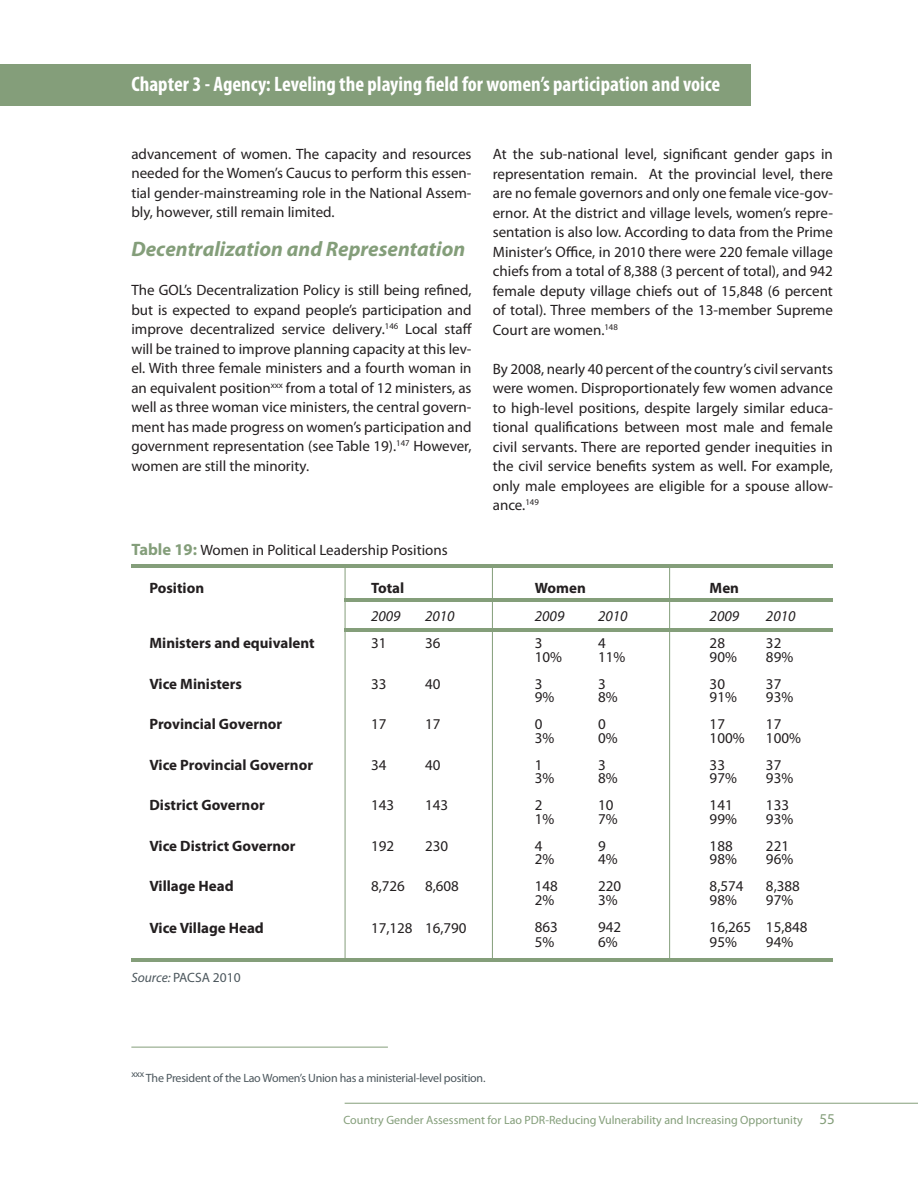
<style>
.page{position:relative;width:918px;height:1188px;background:#fff}
.page>*{position:absolute;margin:0;border:0;box-sizing:border-box;transform-origin:0 0}
.t1{font:700 condensed 21px "Myriad Pro";color:#fff}
.t2{font:italic 700 21px "Myriad Pro";color:#849e7a}
.t3{font:15px/19.5px "Myriad Pro";color:#231f20}
.t4{font:700 15px "Myriad Pro";color:#231f20}
.t5{font:italic 15px "Myriad Pro";color:#231f20}
.t6{font:13.5px "Myriad Pro";color:#4c575d}
.t7{font:12px "Myriad Pro";color:#849e7a}
.t8{font:12px "Myriad Pro";letter-spacing:-.02em;color:#4c575d}
.t9{font:9.6px "Myriad Pro";color:#4c575d}
.s1{font-weight:700;font-size:16.5px;color:#849e7a}
.s2{font-style:italic}
.s3{font-size:15px}
</style>
<div class="page">
<hr style="left:345px;top:1103px;width:573px;height:1px;background:#849e7a">
<hr style="left:131px;top:1047px;width:257px;height:1px;background:#849e7a">
<hr style="left:131px;top:565px;width:702px;height:3px;background:#849e7a">
<hr style="left:345px;top:628px;width:488px;height:3px;background:#849e7a">
<hr style="left:345px;top:598px;width:488px;height:4px;background:#849e7a">
<hr style="left:131px;top:959px;width:702px;height:3px;background:#849e7a">
<hr style="left:345px;top:566px;width:1px;height:395px;background:#849e7a">
<hr style="left:492px;top:566px;width:1px;height:395px;background:#849e7a">
<hr style="left:669px;top:566px;width:1px;height:395px;background:#849e7a">
<div style="left:0;top:64px;width:751px;height:42px;background:#849e7a"></div>
<h1 class="t1" style="left:131px;top:71px;width:591px">Chapter 3 - Agency: Leveling the playing field for women’s participation and voice</h1>
<p class="t3" style="left:131px;top:144px;width:342px;text-align:justify">advancement of women. The capacity and resources needed for the Women’s Caucus to perform this essen&shy;tial gender-mainstreaming role in the National Assem&shy;bly, however, still remain limited.</p>
<h1 class="t2" style="left:131px;top:236px;width:335px">Decentralization and Representation</h1>
<p class="t3" style="left:131px;top:280px;width:342px;text-align:justify">The GOL’s Decentralization Policy is still being refined, but is expected to expand people’s participation and improve decentralized service delivery.<sup>146</sup> Local staff will be trained to improve planning capacity at this lev&shy;el. With three female ministers and a fourth woman in an equivalent position<sup>xxx</sup> from a total of 12 ministers, as well as three woman vice ministers, the central govern&shy;ment has made progress on women’s participation and government representation (see Table 19).<sup>147</sup> However, women are still the minority.</p>
<p class="t3" style="left:131px;top:539px;width:318px"><span class="s1">Table 19:</span> Women in Political Leadership Positions</p>
<p class="t4" style="left:149px;top:578px;width:56px">Position</p>
<p class="t4" style="left:371px;top:578px;width:35px">Total</p>
<p class="t5" style="left:371px;top:607px;width:31px">2009</p>
<p class="t5" style="left:425px;top:607px;width:31px">2010</p>
<p class="t3" style="left:371px;top:633px;width:17px">31</p>
<p class="t3" style="left:425px;top:633px;width:17px">36</p>
<p class="t3" style="left:371px;top:674px;width:17px">33</p>
<p class="t3" style="left:425px;top:674px;width:17px">40</p>
<p class="t3" style="left:371px;top:714px;width:17px">17</p>
<p class="t3" style="left:425px;top:714px;width:17px">17</p>
<p class="t3" style="left:371px;top:755px;width:17px">34</p>
<p class="t3" style="left:425px;top:755px;width:17px">40</p>
<p class="t3" style="left:371px;top:795px;width:25px">143</p>
<p class="t3" style="left:425px;top:795px;width:25px">143</p>
<p class="t3" style="left:371px;top:836px;width:25px">192</p>
<p class="t3" style="left:425px;top:836px;width:25px">230</p>
<p class="t3" style="left:371px;top:876px;width:35px">8,726</p>
<p class="t3" style="left:425px;top:876px;width:35px">8,608</p>
<p class="t3" style="left:371px;top:918px;width:97px">17,128 16,790</p>
<p class="t4" style="left:149px;top:633px;width:167px">Ministers and equivalent</p>
<p class="t4" style="left:149px;top:674px;width:94px">Vice Ministers</p>
<p class="t4" style="left:149px;top:714px;width:134px">Provincial Governor</p>
<p class="t4" style="left:149px;top:755px;width:165px">Vice Provincial Governor</p>
<p class="t4" style="left:149px;top:795px;width:117px">District Governor</p>
<p class="t4" style="left:149px;top:836px;width:148px">Vice District Governor</p>
<p class="t4" style="left:149px;top:876px;width:86px">Village Head</p>
<p class="t4" style="left:149px;top:918px;width:116px">Vice Village Head</p>
<p class="t6" style="left:131px;top:969px;width:111px"><span class="s2">Source:</span> PACSA 2010</p>
<p class="t3" style="left:493px;top:144px;width:342px;text-align:justify">At the sub-national level, significant gender gaps in representation remain. At the provincial level, there are no female governors and only one female vice-gov&shy;ernor. At the district and village levels, women’s repre&shy;sentation is also low. According to data from the Prime Minister’s Office, in 2010 there were 220 female village chiefs from a total of 8,388 (3 percent of total), and 942 female deputy village chiefs out of 15,848 (6 percent of total). Three members of the 13-member Supreme Court are women.<sup>148</sup></p>
<p class="t3" style="left:493px;top:359px;width:342px;text-align:justify">By 2008, nearly 40 percent of the country’s civil servants were women. Disproportionately few women advance to high-level positions, despite largely similar educa&shy;tional qualifications between most male and female civil servants. There are reported gender inequities in the civil service benefits system as well. For example, only male employees are eligible for a spouse allow&shy;ance.<sup>149</sup></p>
<p class="t4" style="left:535px;top:578px;width:52px">Women</p>
<p class="t5" style="left:535px;top:607px;width:31px">2009</p>
<p class="t3" style="left:535px;top:636px;width:29px;line-height:13.5px">3<br>10%</p>
<p class="t3" style="left:535px;top:677px;width:21px;line-height:13.5px">3<br>9%</p>
<p class="t3" style="left:535px;top:717px;width:21px;line-height:13.5px">0<br>3%</p>
<p class="t3" style="left:535px;top:758px;width:21px;line-height:13.5px">1<br>3%</p>
<p class="t3" style="left:535px;top:798px;width:21px;line-height:13.5px">2<br>1%</p>
<p class="t3" style="left:535px;top:839px;width:21px;line-height:13.5px">4<br>2%</p>
<p class="t3" style="left:535px;top:879px;width:25px;line-height:13.5px">148<br>2%</p>
<p class="t3" style="left:535px;top:919px;width:25px;line-height:15px">863<br>5%</p>
<p class="t5" style="left:598px;top:607px;width:31px">2010</p>
<p class="t3" style="left:598px;top:636px;width:29px;line-height:13.5px">4<br>11%</p>
<p class="t3" style="left:598px;top:677px;width:21px;line-height:13.5px">3<br>8%</p>
<p class="t3" style="left:598px;top:717px;width:21px;line-height:13.5px">0<br>0%</p>
<p class="t3" style="left:598px;top:758px;width:21px;line-height:13.5px">3<br>8%</p>
<p class="t3" style="left:598px;top:798px;width:21px;line-height:13.5px">10<br>7%</p>
<p class="t3" style="left:598px;top:839px;width:21px;line-height:13.5px">9<br>4%</p>
<p class="t3" style="left:598px;top:879px;width:25px;line-height:13.5px">220<br>3%</p>
<p class="t3" style="left:598px;top:919px;width:25px;line-height:15px">942<br>6%</p>
<p class="t4" style="left:710px;top:578px;width:31px">Men</p>
<p class="t5" style="left:710px;top:607px;width:31px">2009</p>
<p class="t3" style="left:710px;top:636px;width:29px;line-height:13.5px">28<br>90%</p>
<p class="t3" style="left:710px;top:677px;width:29px;line-height:13.5px">30<br>91%</p>
<p class="t3" style="left:710px;top:717px;width:36px;line-height:13.5px">17<br>100%</p>
<p class="t3" style="left:710px;top:758px;width:29px;line-height:13.5px">33<br>97%</p>
<p class="t3" style="left:710px;top:798px;width:29px;line-height:13.5px">141<br>99%</p>
<p class="t3" style="left:710px;top:839px;width:29px;line-height:13.5px">188<br>98%</p>
<p class="t3" style="left:710px;top:879px;width:35px;line-height:13.5px">8,574<br>98%</p>
<p class="t3" style="left:710px;top:919px;width:43px;line-height:15px">16,265<br>95%</p>
<p class="t5" style="left:766px;top:607px;width:31px">2010</p>
<p class="t3" style="left:766px;top:636px;width:29px;line-height:13.5px">32<br>89%</p>
<p class="t3" style="left:766px;top:677px;width:29px;line-height:13.5px">37<br>93%</p>
<p class="t3" style="left:766px;top:717px;width:36px;line-height:13.5px">17<br>100%</p>
<p class="t3" style="left:766px;top:758px;width:29px;line-height:13.5px">37<br>93%</p>
<p class="t3" style="left:766px;top:798px;width:29px;line-height:13.5px">133<br>93%</p>
<p class="t3" style="left:766px;top:839px;width:29px;line-height:13.5px">221<br>96%</p>
<p class="t3" style="left:766px;top:879px;width:35px;line-height:13.5px">8,388<br>97%</p>
<p class="t3" style="left:766px;top:919px;width:43px;line-height:15px">15,848<br>94%</p>
<p class="t9" style="left:131px;top:1067px;width:14px">xxx</p>
<p class="t8" style="left:146px;top:1071px;width:341px">The President of the Lao Women’s Union has a ministerial-level position.</p>
<p class="t7" style="left:343px;top:1113px;width:493px">Country Gender Assessment for Lao PDR-Reducing Vulnerability and Increasing Opportunity <span class="s3">55</span></p>
</div>
